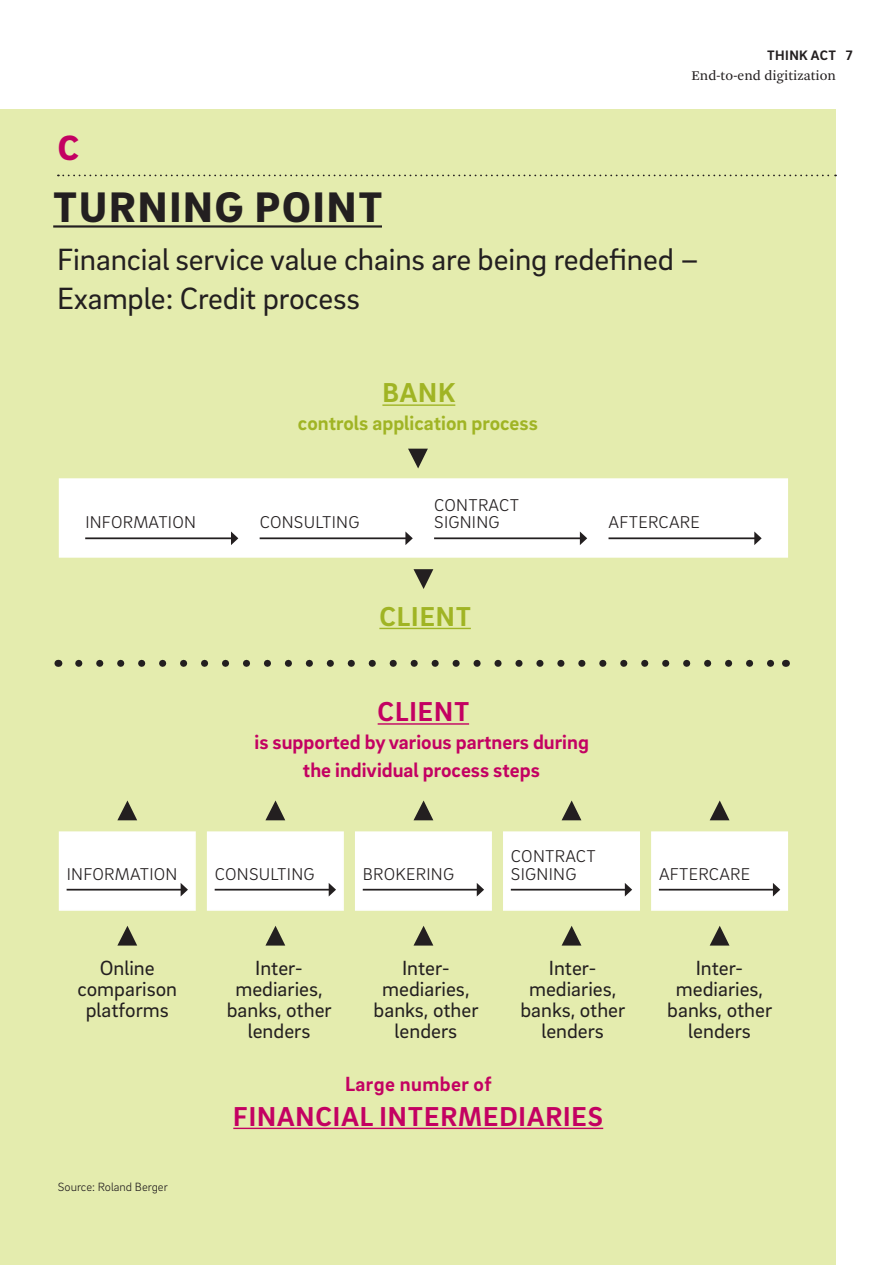
<style>
.page{position:relative;width:893px;height:1265px;background:#fff}
.page>*{position:absolute;margin:0;border:0;box-sizing:border-box;transform-origin:0 0}
.t1{font:900 43.75px "Brix Sans";letter-spacing:.045em;color:#231f20}
.t2{font:900 35.88px "Brix Sans";color:#c30162}
.t3{font:31.5px/38.5px "Brix Sans";letter-spacing:-.005em;color:#231f20}
.t4{font:700 28px "Brix Sans";letter-spacing:.035em;color:#c30162}
.t5{font:700 28px "Brix Sans";letter-spacing:.035em;color:#a0b424}
.t6{font:21px/21px "Brix Sans";color:#231f20;text-align:center}
.t7{font:700 21px/28px "Brix Sans";color:#c30162;text-align:center}
.t8{font:700 21px "Brix Sans";color:#a0b424}
.t9{font:700 21px "Brix Sans";letter-spacing:.02em;color:#c30162}
.t10{font:300 17.5px/17.5px "Brix Sans";letter-spacing:.015em;color:#231f20}
.t11{font:14px "Arnhem Pro Blond";color:#231f20}
.t12{font:700 14px "Brix Sans";letter-spacing:.03em;color:#231f20}
.t13{font:300 12.25px "Brix Sans";color:#231f20}
</style>
<div class="page">
<div style="left:0;top:109px;width:836px;height:1156px;background:#e4ecae"></div>
<svg style="left:58px;top:175px;width:778px;height:1px"></svg>
<svg style="left:79px;top:660px;width:696px;height:7px"></svg>
<hr style="left:53px;top:225px;width:329px;height:3px;background:#231f20">
<div style="left:59px;top:478px;width:729px;height:80px;background:#fff;border:2px solid #fff"></div>
<div style="left:59px;top:831px;width:137px;height:80px;background:#fff;border:2px solid #fff"></div>
<div style="left:207px;top:831px;width:137px;height:80px;background:#fff;border:2px solid #fff"></div>
<div style="left:355px;top:831px;width:137px;height:80px;background:#fff;border:2px solid #fff"></div>
<div style="left:503px;top:831px;width:137px;height:80px;background:#fff;border:2px solid #fff"></div>
<div style="left:651px;top:831px;width:137px;height:80px;background:#fff;border:2px solid #fff"></div>
<hr style="left:382px;top:404px;width:73px;height:2px;background:#a0b424">
<hr style="left:378px;top:723px;width:91px;height:2px;background:#c30162">
<hr style="left:379px;top:628px;width:92px;height:1px;background:#a0b424">
<hr style="left:233px;top:1128px;width:370px;height:1px;background:#c30162">
<hr style="left:67px;top:889px;width:114px;height:2px;background:#231f20">
<svg style="left:181px;top:883px;width:7px;height:13px"></svg>
<hr style="left:215px;top:889px;width:114px;height:2px;background:#231f20">
<svg style="left:329px;top:883px;width:7px;height:13px"></svg>
<hr style="left:363px;top:889px;width:115px;height:2px;background:#231f20">
<svg style="left:477px;top:883px;width:7px;height:13px"></svg>
<hr style="left:511px;top:889px;width:115px;height:2px;background:#231f20">
<svg style="left:625px;top:883px;width:7px;height:13px"></svg>
<hr style="left:659px;top:889px;width:115px;height:2px;background:#231f20">
<svg style="left:773px;top:883px;width:7px;height:13px"></svg>
<hr style="left:85px;top:537px;width:147px;height:2px;background:#231f20">
<svg style="left:231px;top:531px;width:7px;height:14px"></svg>
<hr style="left:260px;top:537px;width:146px;height:2px;background:#231f20">
<svg style="left:405px;top:531px;width:8px;height:14px"></svg>
<hr style="left:434px;top:537px;width:147px;height:2px;background:#231f20">
<svg style="left:580px;top:531px;width:7px;height:14px"></svg>
<hr style="left:608px;top:537px;width:147px;height:2px;background:#231f20">
<svg style="left:754px;top:531px;width:8px;height:14px"></svg>
<svg style="left:408px;top:449px;width:20px;height:19px"></svg>
<svg style="left:413px;top:569px;width:20px;height:20px"></svg>
<svg style="left:413px;top:800px;width:20px;height:20px"></svg>
<svg style="left:413px;top:926px;width:20px;height:20px"></svg>
<svg style="left:562px;top:800px;width:19px;height:20px"></svg>
<svg style="left:562px;top:926px;width:19px;height:20px"></svg>
<svg style="left:710px;top:800px;width:19px;height:20px"></svg>
<svg style="left:710px;top:926px;width:19px;height:20px"></svg>
<svg style="left:265px;top:800px;width:20px;height:20px"></svg>
<svg style="left:265px;top:926px;width:20px;height:20px"></svg>
<svg style="left:117px;top:800px;width:20px;height:20px"></svg>
<svg style="left:117px;top:926px;width:20px;height:20px"></svg>
<p class="t12" style="left:767px;top:46px;width:71px">THINK ACT</p>
<p class="t11" style="left:691px;top:67px;width:146px">End-to-end digitization</p>
<p class="t12" style="left:846px;top:46px;width:8px">7</p>
<h2 class="t2" style="left:58px;top:124px;width:23px">C</h2>
<h1 class="t1" style="left:53px;top:178px;width:331px">TURNING POINT</h1>
<h3 class="t3" style="left:57px;top:239px;width:643px">Financial service value chains are being redefined –<br>Example: Credit process</h3>
<h3 class="t5" style="left:382px;top:375px;width:75px">BANK</h3>
<p class="t8" style="left:298px;top:410px;width:241px">controls application process</p>
<p class="t10" style="left:85px;top:513px;width:112px">INFORMATION</p>
<p class="t10" style="left:260px;top:513px;width:101px">CONSULTING</p>
<p class="t10" style="left:434px;top:496px;width:86px">CONTRACT<br>SIGNING</p>
<p class="t10" style="left:609px;top:513px;width:93px">AFTERCARE</p>
<h3 class="t5" style="left:379px;top:598px;width:93px">CLIENT</h3>
<h3 class="t4" style="left:378px;top:693px;width:93px">CLIENT</h3>
<p class="t7" style="left:255px;top:727px;width:336px">is supported by various partners during the individual process steps</p>
<p class="t10" style="left:67px;top:864px;width:112px">INFORMATION</p>
<p class="t10" style="left:215px;top:864px;width:101px">CONSULTING</p>
<p class="t10" style="left:363px;top:864px;width:93px">BROKERING</p>
<p class="t10" style="left:511px;top:847px;width:86px">CONTRACT<br>SIGNING</p>
<p class="t10" style="left:659px;top:864px;width:93px">AFTERCARE</p>
<p class="t6" style="left:77px;top:956px;width:101px">Online comparison platforms</p>
<p class="t6" style="left:227px;top:956px;width:106px">Inter&shy;mediaries, banks, other lenders</p>
<p class="t6" style="left:374px;top:956px;width:106px">Inter&shy;mediaries, banks, other lenders</p>
<p class="t6" style="left:520px;top:956px;width:106px">Inter&shy;mediaries, banks, other lenders</p>
<p class="t6" style="left:667px;top:956px;width:106px">Inter&shy;mediaries, banks, other lenders</p>
<p class="t13" style="left:58px;top:1179px;width:111px">Source: Roland Berger</p>
<p class="t9" style="left:345px;top:1070px;width:148px">Large number of</p>
<h3 class="t4" style="left:233px;top:1098px;width:371px">FINANCIAL INTERMEDIARIES</h3>
</div>
